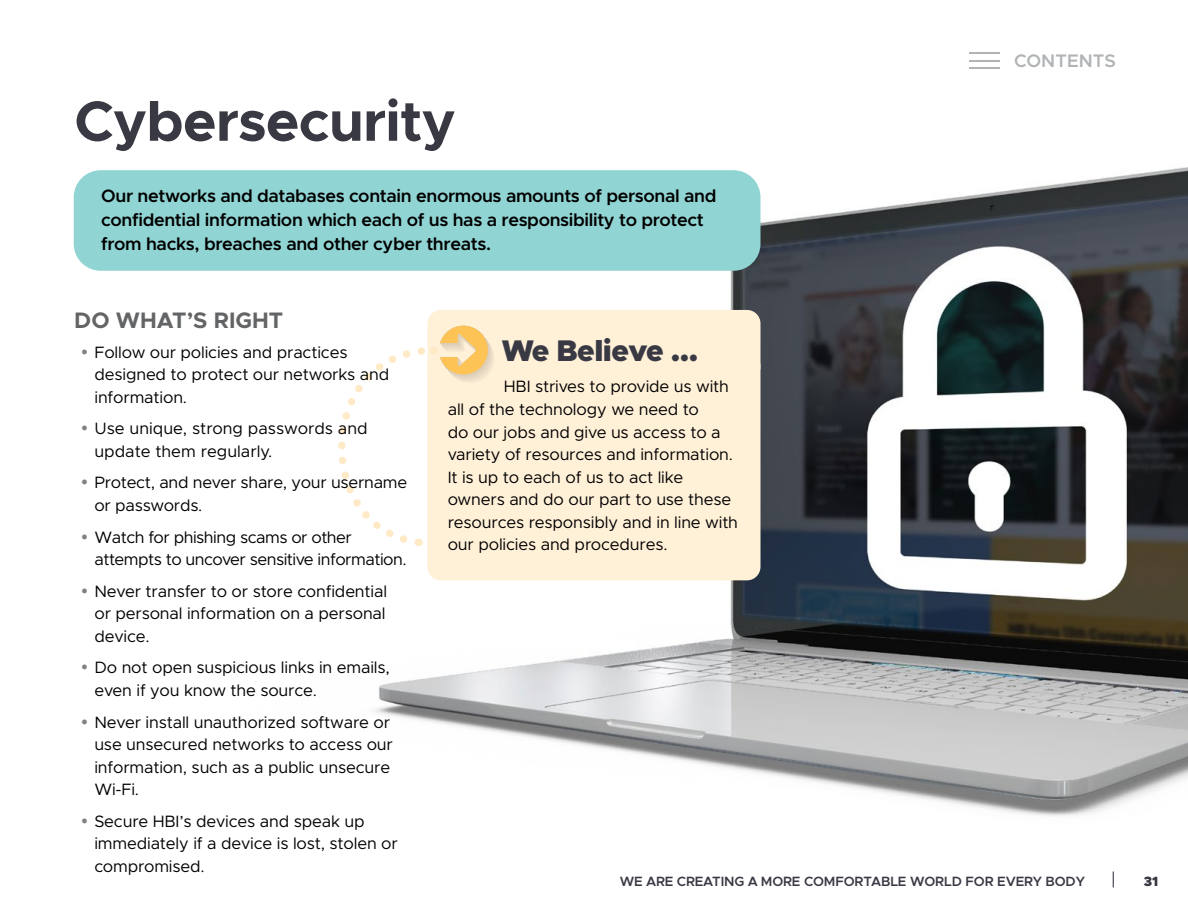
<style>
.page{position:relative;width:1188px;height:918px;background:#fff}
.page>*{position:absolute;margin:0;border:0;box-sizing:border-box;transform-origin:0 0}
.t1{font:700 56.85px "Metropolis";letter-spacing:-.015em;color:#393944}
.t2{font:900 30px "Metropolis";letter-spacing:-.02em;color:#393944}
.t3{font:700 22.5px "Metropolis";color:#636466}
.t4{font:19.5px "Metropolis";color:#393944}
.t5{font:600 18.15px "Metropolis";letter-spacing:.005em;color:#b1b4b6}
.t6{font:600 18px/24px "Metropolis";letter-spacing:-.02em;color:#000}
.t7{font:16.5px/22.5px "Metropolis";letter-spacing:-.01em;color:#000}
.t8{font:16.5px/22.5px "Metropolis";letter-spacing:-.03em;color:#000}
.t9{font:600 13.5px "Metropolis";letter-spacing:-.01em;color:#393944}
.t10{font:900 13.5px "Metropolis";color:#393944}
</style>
<div class="page">
<img style="left:374px;top:167px;width:814px;height:649px">
<div style="left:74px;top:170px;width:686px;height:101px;background:#90d4d3;border-radius:27px"></div>
<div style="left:428px;top:310px;width:332px;height:70px;background:#fff0d8;border-radius:14px"></div>
<div style="left:428px;top:352px;width:332px;height:228px;background:#fff0d8;border-radius:14px"></div>
<svg style="left:338px;top:326px;width:156px;height:222px"></svg>
<hr style="left:970px;top:52px;width:30px;height:1px;background:#b1b4b6">
<hr style="left:970px;top:60px;width:30px;height:1px;background:#b1b4b6">
<hr style="left:970px;top:68px;width:30px;height:1px;background:#b1b4b6">
<h1 class="t1" style="left:74px;top:85px;width:383px">Cybersecurity</h1>
<p class="t6" style="left:101px;top:184px;width:617px">Our networks and databases contain enormous amounts of personal and confidential information which each of us has a responsibility to protect from hacks, breaches and other cyber threats.</p>
<p class="t5" style="left:1014px;top:49px;width:103px">CONTENTS</p>
<h3 class="t3" style="left:74px;top:306px;width:211px">DO WHAT’S RIGHT</h3>
<p class="t7" style="left:94px;top:341px;width:296px">Follow our policies and practices designed to protect our networks and information.</p>
<p class="t7" style="left:94px;top:417px;width:275px">Use unique, strong passwords and update them regularly.</p>
<p class="t7" style="left:94px;top:471px;width:314px">Protect, and never share, your username or passwords.</p>
<p class="t8" style="left:94px;top:526px;width:314px">Watch for phishing scams or other attempts to uncover sensitive information.</p>
<p class="t7" style="left:94px;top:580px;width:294px;text-align:justify">Never transfer to or store confidential or personal information on a personal device.</p>
<p class="t7" style="left:94px;top:657px;width:297px">Do not open suspicious links in emails, even if you know the source.</p>
<p class="t7" style="left:94px;top:711px;width:300px">Never install unauthorized software or use unsecured networks to access our information, such as a public unsecure<br>Wi-Fi.</p>
<p class="t7" style="left:94px;top:810px;width:305px">Secure HBI’s devices and speak up immediately if a device is lost, stolen or compromised.</p>
<h2 class="t2" style="left:502px;top:331px;width:198px">We Believe …</h2>
<p class="t7" style="left:448px;top:376px;width:292px;text-indent:56px">HBI strives to provide us with all of the technology we need to<br>do our jobs and give us access to a variety of resources and information.<br>It is up to each of us to act like owners and do our part to use these resources responsibly and in line with our policies and procedures.</p>
<p class="t9" style="left:620px;top:873px;width:467px">WE ARE CREATING A MORE COMFORTABLE WORLD FOR EVERY BODY</p>
<p class="t4" style="left:1111px;top:867px;width:7px">|</p>
<p class="t10" style="left:1144px;top:872px;width:16px">31</p>
</div>
